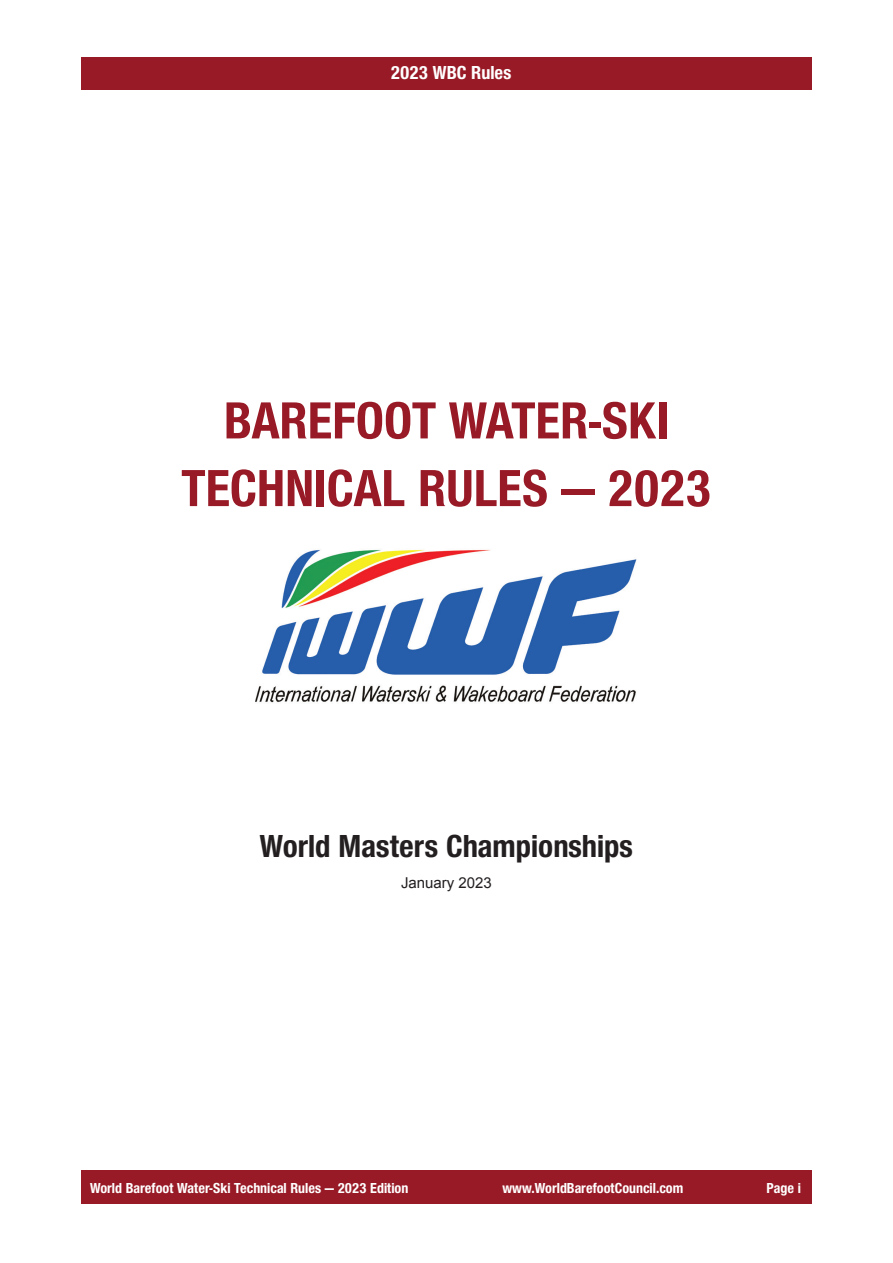
<style>
.page{position:relative;width:893px;height:1263px;background:#fff}
.page>*{position:absolute;margin:0;border:0;box-sizing:border-box;transform-origin:0 0}
.t1{font:700 54px "Nimbus San Nov Con";color:#981a26}
.t2{font:700 33px "Nimbus San Nov Con";color:#231f20}
.t3{font:700 19.5px "Nimbus San Nov Con";color:#fff}
.t4{font:700 15px "Nimbus San Nov Con";color:#fff}
.t5{font:15px "Arial";color:#231f20}
</style>
<div class="page">
<div style="left:81px;top:57px;width:731px;height:32px;background:#981a26"></div>
<div style="left:81px;top:1170px;width:731px;height:34px;background:#981a26"></div>
<img style="left:256px;top:549px;width:381px;height:154px">
<h3 class="t3" style="left:391px;top:61px;width:122px">2023 WBC Rules</h3>
<p class="t1" style="left:224px;top:389px;width:447px">BAREFOOT WATER-SKI</p>
<p class="t1" style="left:182px;top:456px;width:531px">TECHNICAL RULES — 2023</p>
<p class="t2" style="left:260px;top:826px;width:375px">World Masters Championships</p>
<p class="t5" style="left:401px;top:873px;width:92px">January 2023</p>
<p class="t4" style="left:90px;top:1179px;width:320px">World Barefoot Water-Ski Technical Rules — 2023 Edition</p>
<p class="t4" style="left:502px;top:1179px;width:182px">www.WorldBarefootCouncil.com</p>
<p class="t4" style="left:767px;top:1179px;width:36px">Page i</p>
</div>
